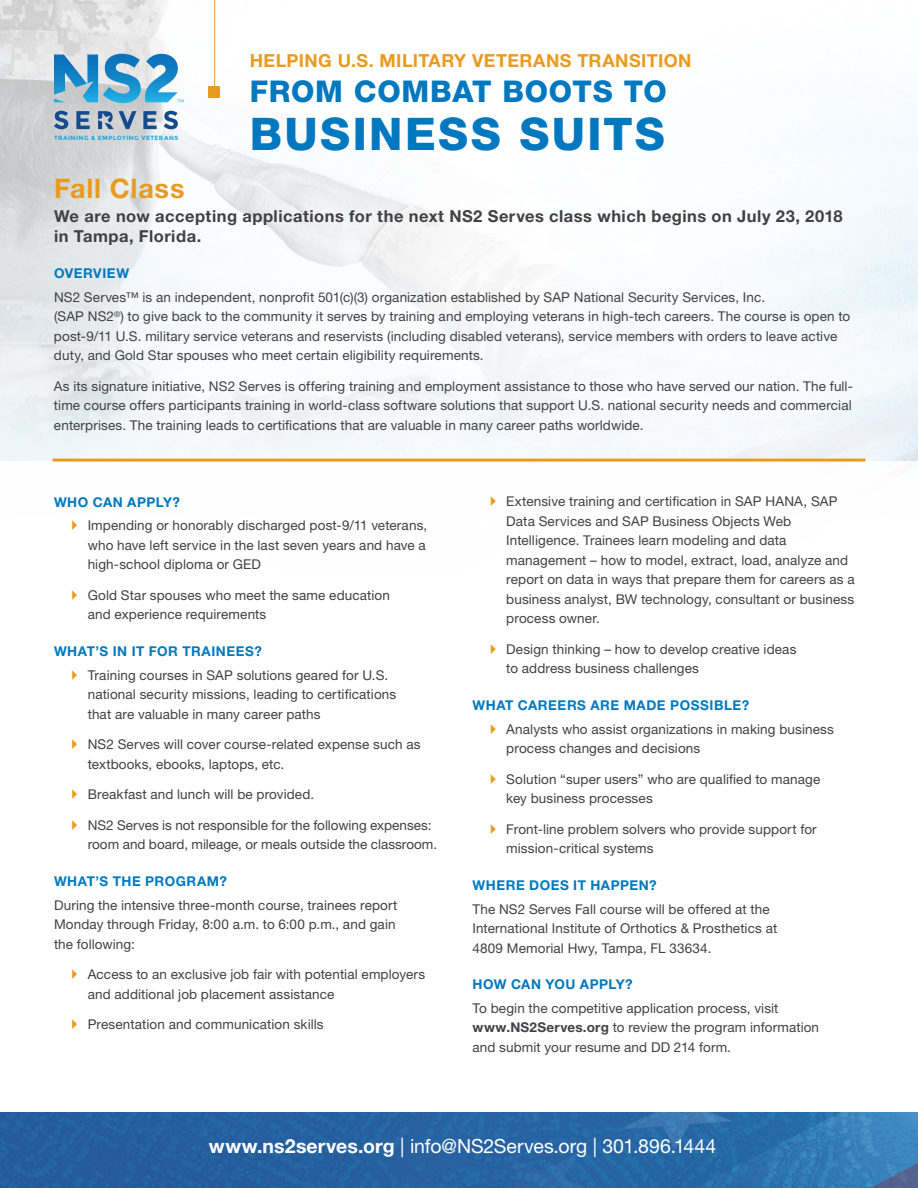
<style>
.page{position:relative;width:918px;height:1188px;background:#fff}
.page>*{position:absolute;margin:0;border:0;box-sizing:border-box;transform-origin:0 0}
.t1{font:800 45px "Helvetica Neue LT Std";letter-spacing:.05em;color:#0078c0}
.t2{font:800 30px "Helvetica Neue LT Std";letter-spacing:.02em;color:#0078c0}
.t3{font:700 27px "Helvetica Neue LT Std";letter-spacing:.03em;color:#ea9b1f}
.t4{font:19.5px "Helvetica Neue LT Std";color:#fff}
.t5{font:700 18px "Helvetica Neue LT Std";letter-spacing:.025em;color:#ea9b1f}
.t6{font:700 16.5px/19.5px "Helvetica Neue LT Std";letter-spacing:.03em;color:#414042}
.t7{font:13.5px/19.5px "Helvetica Neue LT Std";letter-spacing:.01em;color:#414042}
.t8{font:700 13.5px "Helvetica Neue LT Std";letter-spacing:.04em;color:#0078c0}
.t9{font:700 6px "Montserrat";letter-spacing:.085em;color:#16a6df}
.s1{font-weight:700}
</style>
<div class="page">
<img style="left:0;top:1112px;width:918px;height:76px">
<img style="left:0;top:0;width:918px;height:460px">
<svg style="left:54px;top:54px;width:130px;height:49px;background:#77b4d6"></svg>
<svg style="left:54px;top:111px;width:124px;height:18px;background:#859db9"></svg>
<hr style="left:214px;top:0;width:1px;height:92px;background:#ea9b1f">
<div style="left:208px;top:86px;width:12px;height:11px;background:#ea9b1f"></div>
<hr style="left:52px;top:459px;width:814px;height:3px;background:#ea9b1f">
<h3 class="t5" style="left:250px;top:49px;width:443px">HELPING U.S. MILITARY VETERANS TRANSITION</h3>
<h2 class="t2" style="left:250px;top:73px;width:419px">FROM COMBAT BOOTS TO</h2>
<h1 class="t1" style="left:250px;top:107px;width:417px">BUSINESS SUITS</h1>
<p class="t9" style="left:54px;top:135px;width:126px">TRAINING &amp; EMPLOYING VETERANS</p>
<h3 class="t3" style="left:54px;top:172px;width:132px">Fall Class</h3>
<p class="t6" style="left:54px;top:206px;width:790px">We are now accepting applications for the next NS2 Serves class which begins on July 23, 2018 in Tampa, Florida.</p>
<p class="t8" style="left:54px;top:265px;width:77px">OVERVIEW</p>
<p class="t7" style="left:54px;top:287px;width:798px">NS2 Serves™ is an independent, nonprofit 501(c)(3) organization established by SAP National Security Services, Inc.<br>(SAP NS2<sup>®</sup>) to give back to the community it serves by training and employing veterans in high-tech careers. The course is open to post-9/11 U.S. military service veterans and reservists (including disabled veterans), service members with orders to leave active duty, and Gold Star spouses who meet certain eligibility requirements.</p>
<p class="t7" style="left:54px;top:376px;width:801px;text-align:justify">As its signature initiative, NS2 Serves is offering training and employment assistance to those who have served our nation. The full&shy;time course offers participants training in world-class software solutions that support U.S. national security needs and commercial enterprises. The training leads to certifications that are valuable in many career paths worldwide.</p>
<p class="t8" style="left:54px;top:493px;width:127px">WHO CAN APPLY?</p>
<p class="t7" style="left:88px;top:516px;width:341px;text-align:justify">Impending or honorably discharged post-9/11 veterans, who have left service in the last seven years and have a high-school diploma or GED</p>
<p class="t7" style="left:88px;top:585px;width:304px">Gold Star spouses who meet the same education and experience requirements</p>
<p class="t8" style="left:54px;top:643px;width:209px">WHAT’S IN IT FOR TRAINEES?</p>
<p class="t7" style="left:88px;top:665px;width:310px">Training courses in SAP solutions geared for U.S. national security missions, leading to certifications that are valuable in many career paths</p>
<p class="t7" style="left:88px;top:734px;width:334px">NS2 Serves will cover course-related expense such as textbooks, ebooks, laptops, etc.</p>
<p class="t7" style="left:88px;top:785px;width:228px">Breakfast and lunch will be provided.</p>
<p class="t7" style="left:88px;top:815px;width:351px">NS2 Serves is not responsible for the following expenses: room and board, mileage, or meals outside the classroom.</p>
<p class="t8" style="left:54px;top:873px;width:175px">WHAT’S THE PROGRAM?</p>
<p class="t7" style="left:54px;top:895px;width:345px">During the intensive three-month course, trainees report<br>Monday through Friday, 8:00 a.m. to 6:00 p.m., and gain the following:</p>
<p class="t7" style="left:88px;top:964px;width:339px">Access to an exclusive job fair with potential employers and additional job placement assistance</p>
<p class="t7" style="left:88px;top:1014px;width:237px">Presentation and communication skills</p>
<p class="t7" style="left:506px;top:492px;width:350px">Extensive training and certification in SAP HANA, SAP Data Services and SAP Business Objects Web Intelligence. Trainees learn modeling and data management – how to model, extract, load, analyze and report on data in ways that prepare them for careers as a business analyst, BW technology, consultant or business process owner.</p>
<p class="t7" style="left:506px;top:639px;width:292px">Design thinking – how to develop creative ideas to address business challenges</p>
<p class="t8" style="left:472px;top:697px;width:278px">WHAT CAREERS ARE MADE POSSIBLE?</p>
<p class="t7" style="left:506px;top:719px;width:329px">Analysts who assist organizations in making business process changes and decisions</p>
<p class="t7" style="left:506px;top:769px;width:316px">Solution “super users” who are qualified to manage key business processes</p>
<p class="t7" style="left:506px;top:819px;width:312px">Front-line problem solvers who provide support for mission-critical systems</p>
<p class="t8" style="left:472px;top:877px;width:186px">WHERE DOES IT HAPPEN?</p>
<p class="t7" style="left:472px;top:899px;width:306px">The NS2 Serves Fall course will be offered at the<br>International Institute of Orthotics &amp; Prosthetics at<br>4809 Memorial Hwy, Tampa, FL 33634.</p>
<p class="t8" style="left:472px;top:976px;width:162px">HOW CAN YOU APPLY?</p>
<p class="t7" style="left:472px;top:998px;width:348px">To begin the competitive application process, visit <span class="s1">www.NS2Serves.org</span> to review the program information and submit your resume and DD 214 form.</p>
<h3 class="t4" style="left:209px;top:1134px;width:509px"><span class="s1">www.ns2serves.org</span> | info@NS2Serves.org | 301.896.1444</h3>
</div>
